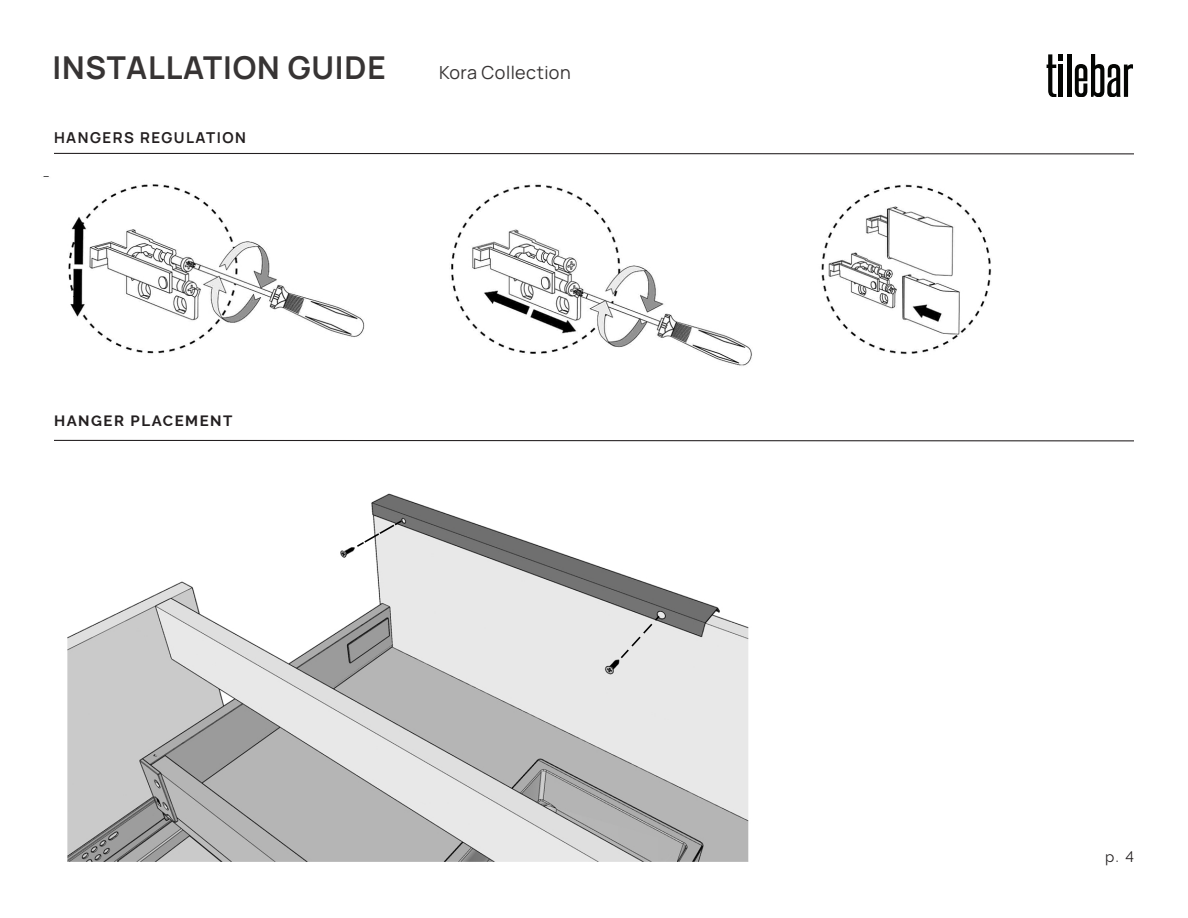
<style>
.page{position:relative;width:1188px;height:918px;background:#fff}
.page>*{position:absolute;margin:0;border:0;box-sizing:border-box;transform-origin:0 0}
.t1{font:200 31.5px "Manrope";letter-spacing:.025em;color:#373434}
.t2{font:200 18px "Manrope";letter-spacing:.025em;color:#373434}
.t3{font:200 15px "Manrope";letter-spacing:.1em;color:#231f20}
.t4{font:700 15px "Rawline";letter-spacing:.1em;color:#231f20}
.t5{font:15px "Rawline";color:#231f20}
</style>
<div class="page">
<svg style="left:1047px;top:54px;width:16px;height:43px"></svg>
<hr style="left:1059px;top:65px;width:4px;height:32px;background:#040503">
<hr style="left:1067px;top:54px;width:4px;height:43px;background:#040503">
<svg style="left:1075px;top:54px;width:58px;height:43px"></svg>
<svg style="left:54px;top:152px;width:1080px;height:3px"></svg>
<img style="left:67px;top:540px;width:682px;height:322px">
<img style="left:621px;top:616px;width:39px;height:42px">
<img style="left:357px;top:540px;width:45px;height:7px">
<img style="left:68px;top:184px;width:297px;height:170px">
<img style="left:451px;top:184px;width:301px;height:182px">
<img style="left:821px;top:184px;width:171px;height:170px">
<svg style="left:54px;top:439px;width:1080px;height:101px"></svg>
<p class="t1" style="left:52px;top:45px;width:335px">INSTALLATION GUIDE</p>
<p class="t2" style="left:439px;top:59px;width:133px">Kora Collection</p>
<p class="t3" style="left:54px;top:127px;width:194px">HANGERS REGULATION</p>
<p class="t4" style="left:54px;top:409px;width:180px">HANGER PLACEMENT</p>
<p class="t5" style="left:1105px;top:845px;width:30px">p. 4</p>
</div>
